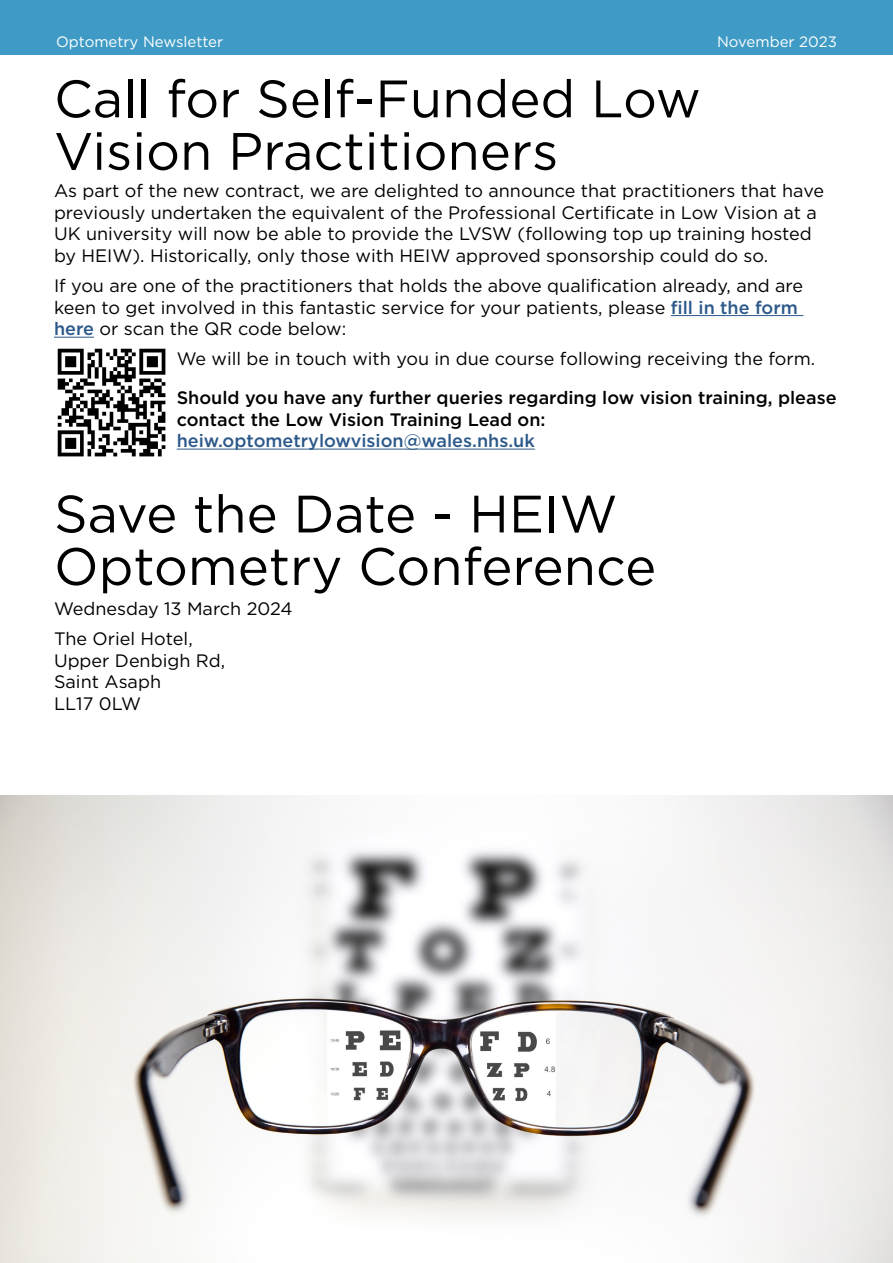
<style>
.page{position:relative;width:893px;height:1263px;background:#fff}
.page>*{position:absolute;margin:0;border:0;box-sizing:border-box;transform-origin:0 0}
.t1{font:52.5px/52.5px "Gotham";color:#000}
.normal_paragraph_two_columns_copy{font:18px/21.6px "Gotham";color:#000}
.Bold_paragraph{font:500 18px/21.6px "Gotham";color:#000}
.t2{font:15px "Gotham";color:#fff}
.s1{font-weight:500;color:#2c598a}
.s2{color:#2c598a}
</style>
<div class="page">
<div style="left:0;top:0;width:893px;height:54px;background:#3f9bc5"></div>
<hr style="left:671px;top:315px;width:132px;height:1px;background:#2c598a">
<hr style="left:54px;top:337px;width:40px;height:1px;background:#2c598a">
<hr style="left:177px;top:449px;width:358px;height:1px;background:#2c598a">
<img style="left:57px;top:348px;width:109px;height:109px">
<img style="left:0;top:795px;width:893px;height:468px">
<p class="t2" style="left:56px;top:32px;width:169px">Optometry Newsletter</p>
<p class="t2" style="left:717px;top:32px;width:121px">November 2023</p>
<h2 class="t1" style="left:54px;top:71px;width:648px">Call for Self-Funded Low<br>Vision Practitioners</h2>
<p class="normal_paragraph_two_columns_copy" style="left:54px;top:180px;width:771px">As part of the new contract, we are delighted to announce that practitioners that have previously undertaken the equivalent of the Professional Certificate in Low Vision at a UK university will now be able to provide the LVSW (following top up training hosted by HEIW). Historically, only those with HEIW approved sponsorship could do so.</p>
<p class="normal_paragraph_two_columns_copy" style="left:54px;top:275px;width:751px">If you are one of the practitioners that holds the above qualification already, and are keen to get involved in this fantastic service for your patients, please <span class="s1">fill in the form here</span> or scan the QR code below:</p>
<p class="normal_paragraph_two_columns_copy" style="left:177px;top:348px;width:640px">We will be in touch with you in due course following receiving the form.</p>
<p class="Bold_paragraph" style="left:177px;top:387px;width:661px">Should you have any further queries regarding low vision training, please contact the Low Vision Training Lead on: <span class="s2">heiw.optometrylowvision@wales.nhs.uk</span></p>
<h2 class="t1" style="left:54px;top:486px;width:604px">Save the Date - HEIW<br>Optometry Conference</h2>
<p class="normal_paragraph_two_columns_copy" style="left:54px;top:597px;width:240px">Wednesday 13 March 2024</p>
<p class="normal_paragraph_two_columns_copy" style="left:54px;top:628px;width:173px">The Oriel Hotel,<br>Upper Denbigh Rd,<br>Saint Asaph<br>LL17 0LW</p>
</div>
